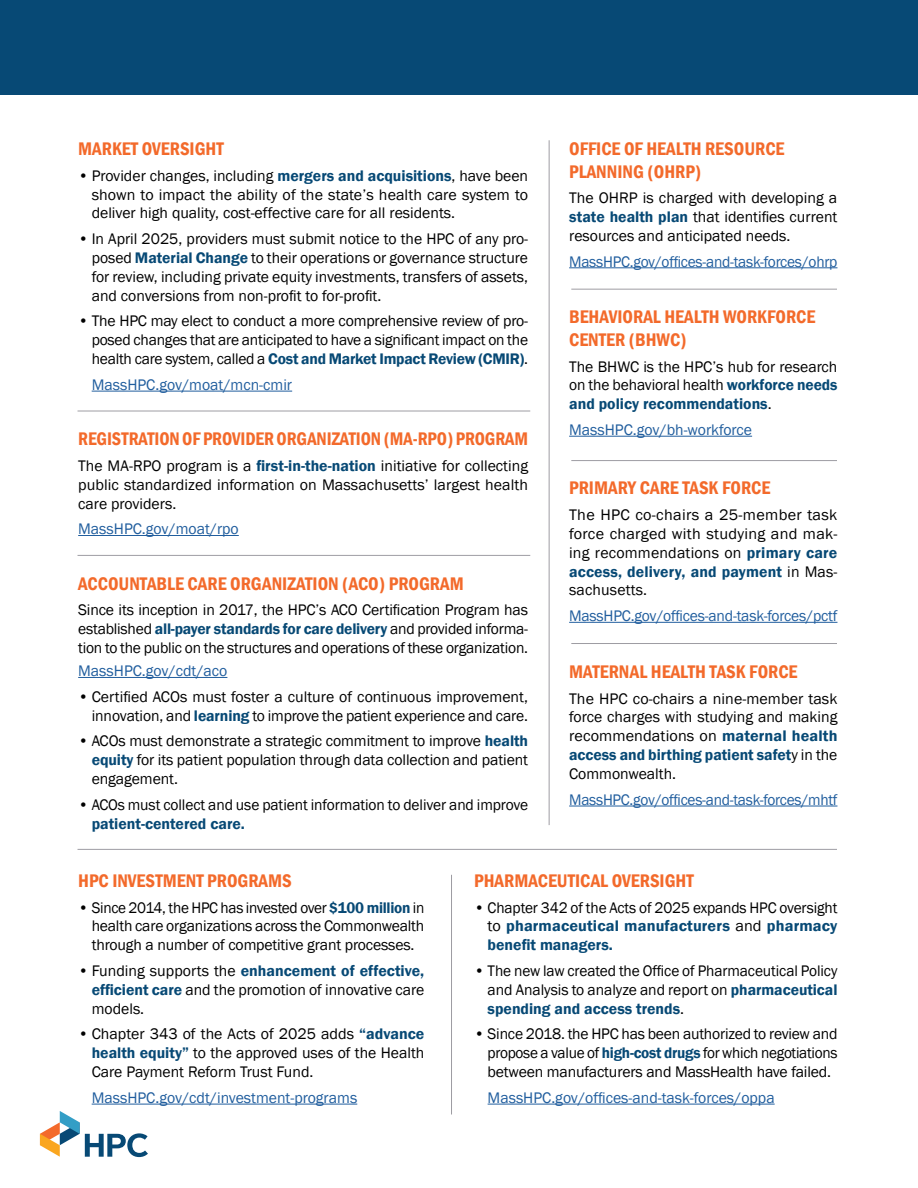
<style>
.page{position:relative;width:918px;height:1188px;background:#fff}
.page>*{position:absolute;margin:0;border:0;box-sizing:border-box;transform-origin:0 0}
.t1{font:600 condensed 18.75px/22.5px "Franklin Gothic";color:#f36a2b}
.t2{font:15.75px/18.9px "Franklin Gothic";letter-spacing:-.005em;color:#000;text-align:justify}
.t3{font:15.75px "Franklin Gothic";color:#215e9e}
.t4{font:600 15.75px/18.9px "Franklin Gothic";letter-spacing:.005em;color:#074975;text-align:justify}
.s1{font-weight:600;color:#074975}
.s2{font-weight:400;color:#000}
</style>
<div class="page">
<svg style="left:40px;top:1111px;width:108px;height:46px"></svg>
<div style="left:0;top:0;width:918px;height:94px;background:#074975"></div>
<hr style="left:92px;top:391px;width:200px;height:1px;background:#215e9e">
<hr style="left:78px;top:677px;width:149px;height:1px;background:#215e9e">
<hr style="left:488px;top:1104px;width:287px;height:1px;background:#215e9e">
<hr style="left:92px;top:1104px;width:265px;height:1px;background:#215e9e">
<hr style="left:569px;top:267px;width:268px;height:1px;background:#215e9e">
<hr style="left:569px;top:436px;width:183px;height:1px;background:#215e9e">
<hr style="left:569px;top:622px;width:268px;height:1px;background:#215e9e">
<hr style="left:569px;top:806px;width:268px;height:1px;background:#215e9e">
<hr style="left:549px;top:140px;width:1px;height:685px;background:#9e9da3">
<hr style="left:78px;top:849px;width:759px;height:1px;background:#9e9da3">
<hr style="left:78px;top:411px;width:452px;height:1px;background:#9e9da3">
<hr style="left:78px;top:555px;width:452px;height:1px;background:#9e9da3">
<hr style="left:571px;top:289px;width:266px;height:1px;background:#9e9da3">
<hr style="left:571px;top:460px;width:266px;height:1px;background:#9e9da3">
<hr style="left:571px;top:643px;width:266px;height:1px;background:#9e9da3">
<hr style="left:451px;top:875px;width:1px;height:239px;background:#9e9da3">
<hr style="left:78px;top:535px;width:161px;height:1px;background:#215e9e">
<p class="t1" style="left:78px;top:137px;width:147px">MARKET OVERSIGHT</p>
<p class="t2" style="left:92px;top:166px;width:438px;text-indent:-14px">• Provider changes, including <span class="s1">mergers and acquisitions</span>, have been shown to impact the ability of the state’s health care system to deliver high quality, cost-effective care for all residents.</p>
<p class="t2" style="left:92px;top:230px;width:438px;text-indent:-13px">• In April 2025, providers must submit notice to the HPC of any pro&shy;posed <span class="s1">Material Change</span> to their operations or governance structure for review, including private equity investments, transfers of assets, and conversions from non-profit to for-profit.</p>
<p class="t2" style="left:92px;top:312px;width:438px;text-indent:-13px">• The HPC may elect to conduct a more comprehensive review of pro&shy;posed changes that are anticipated to have a significant impact on the health care system, called a <span class="s1">Cost and Market Impact Review (CMIR)</span>.</p>
<p class="t3" style="left:92px;top:375px;width:202px">MassHPC.gov/moat/mcn-cmir</p>
<p class="t1" style="left:78px;top:427px;width:452px">REGISTRATION OF PROVIDER ORGANIZATION (MA-RPO) PROGRAM</p>
<p class="t2" style="left:78px;top:457px;width:451px">The MA-RPO program is a <span class="s1">first-in-the-nation</span> initiative for collecting public standardized information on Massachusetts’ largest health care providers.</p>
<p class="t3" style="left:78px;top:519px;width:162px">MassHPC.gov/moat/rpo</p>
<p class="t1" style="left:78px;top:572px;width:387px">ACCOUNTABLE CARE ORGANIZATION (ACO) PROGRAM</p>
<p class="t2" style="left:78px;top:601px;width:452px">Since its inception in 2017, the HPC’s ACO Certification Program has established <span class="s1">all-payer standards for care delivery</span> and provided informa&shy;tion to the public on the structures and operations of these organization.</p>
<p class="t3" style="left:78px;top:661px;width:151px">MassHPC.gov/cdt/aco</p>
<p class="t2" style="left:78px;top:688px;width:451px;text-align:right">• Certified ACOs must foster a culture of continuous improvement, innovation, and <span class="s1">learning</span> to improve the patient experience and care.</p>
<p class="t2" style="left:92px;top:732px;width:438px;text-indent:-13px">• ACOs must demonstrate a strategic commitment to improve <span class="s1">health equity</span> for its patient population through data collection and patient engagement.</p>
<p class="t2" style="left:78px;top:796px;width:451px">• ACOs must collect and use patient information to deliver and improve</p>
<p class="t4" style="left:92px;top:814px;width:155px">patient-centered care.</p>
<p class="t1" style="left:569px;top:137px;width:217px">OFFICE OF HEALTH RESOURCE<br>PLANNING (OHRP)</p>
<p class="t2" style="left:569px;top:189px;width:270px">The OHRP is charged with developing a <span class="s1">state health plan</span> that identifies current resources and anticipated needs.</p>
<p class="t3" style="left:569px;top:252px;width:270px">MassHPC.gov/offices-and-task-forces/ohrp</p>
<p class="t1" style="left:569px;top:306px;width:248px">BEHAVIORAL HEALTH WORKFORCE<br>CENTER (BHWC)</p>
<p class="t2" style="left:569px;top:357px;width:270px">The BHWC is the HPC’s hub for research on the behavioral health <span class="s1">workforce needs and policy recommendations</span>.</p>
<p class="t3" style="left:569px;top:420px;width:184px">MassHPC.gov/bh-workforce</p>
<p class="t1" style="left:569px;top:476px;width:203px">PRIMARY CARE TASK FORCE</p>
<p class="t2" style="left:569px;top:506px;width:270px">The HPC co-chairs a 25-member task force charged with studying and mak&shy;ing recommendations on <span class="s1">primary care access, delivery, and payment</span> in Mas&shy;sachusetts.</p>
<p class="t3" style="left:569px;top:606px;width:270px">MassHPC.gov/offices-and-task-forces/pctf</p>
<p class="t1" style="left:569px;top:660px;width:230px">MATERNAL HEALTH TASK FORCE</p>
<p class="t2" style="left:569px;top:689px;width:270px">The HPC co-chairs a nine-member task force charges with studying and making recommendations on <span class="s1">maternal health access and birthing patient safet</span>y in the Commonwealth.</p>
<p class="t3" style="left:569px;top:790px;width:270px">MassHPC.gov/offices-and-task-forces/mhtf</p>
<p class="t1" style="left:78px;top:869px;width:215px">HPC INVESTMENT PROGRAMS</p>
<p class="t2" style="left:92px;top:898px;width:334px;text-indent:-14px">• Since 2014, the HPC has invested over <span class="s1">$100 million</span> in health care organizations across the Commonwealth through a number of competitive grant processes.</p>
<p class="t2" style="left:92px;top:962px;width:334px;text-indent:-13px">• Funding supports the <span class="s1">enhancement of effective, efficient care</span> and the promotion of innovative care models.</p>
<p class="t2" style="left:92px;top:1025px;width:334px;text-indent:-13px">• Chapter 343 of the Acts of 2025 adds <span class="s1">“advance health equity”</span> to the approved uses of the Health Care Payment Reform Trust Fund.</p>
<p class="t3" style="left:92px;top:1088px;width:267px">MassHPC.gov/cdt/investment-programs</p>
<p class="t1" style="left:474px;top:869px;width:221px">PHARMACEUTICAL OVERSIGHT</p>
<p class="t4" style="left:488px;top:898px;width:351px;text-indent:-14px"><span class="s2">• Chapter 342 of the Acts of 2025 expands HPC oversight to</span> pharmaceutical manufacturers <span class="s2">and</span> pharmacy benefit managers.</p>
<p class="t2" style="left:488px;top:962px;width:351px;text-indent:-13px">• The new law created the Office of Pharmaceutical Policy and Analysis to analyze and report on <span class="s1">pharmaceutical spending and access trends</span>.</p>
<p class="t2" style="left:488px;top:1025px;width:351px;text-indent:-13px">• Since 2018. the HPC has been authorized to review and propose a value of <span class="s1">high-cost drugs</span> for which negotiations between manufacturers and MassHealth have failed.</p>
<p class="t3" style="left:488px;top:1088px;width:289px">MassHPC.gov/offices-and-task-forces/oppa</p>
</div>
